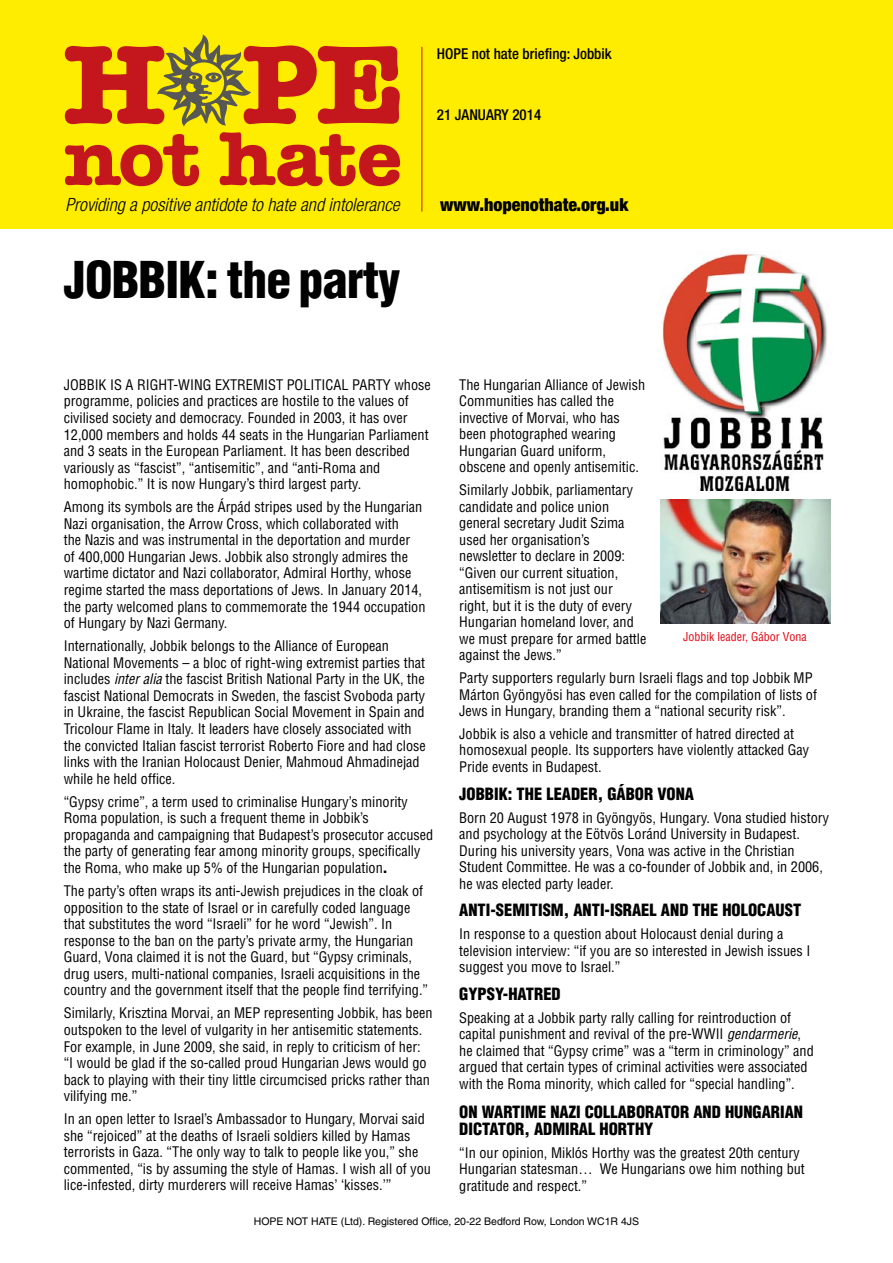
<style>
.page{position:relative;width:893px;height:1263px;background:#fff}
.page>*{position:absolute;margin:0;border:0;box-sizing:border-box;transform-origin:0 0}
.t1{font:700 115.5px "Amer Typewriter IT Cby BT";color:#c4171d}
.t2{font:700 78px "Amer Typewriter IT Cby BT";letter-spacing:-.02em;color:#c4171d}
.t3{font:900 condensed 49.5px "Helvetica";letter-spacing:-.015em;color:#000}
.t4{font:italic 300 condensed 18.3px "Helvetica Neue";color:#000}
.t5{font:900 condensed 18px "Helvetica Neue";color:#000}
.t6{font:900 condensed 16.5px/16.5px "Helvetica";color:#000}
.t7{font:500 condensed 15px "Helvetica Neue";color:#000}
.t8{font:condensed 14.25px/16.5px "Helvetica";color:#000}
.t9{font:condensed 12px "Helvetica";color:#e30613}
.t10{font:10.5px "Helvetica";color:#000}
.s1{font-style:italic}
.s2{font-weight:900}
</style>
<div class="page">
<div style="left:0;top:0;width:893px;height:229px;background:#ffed00"></div>
<hr style="left:421px;top:47px;width:1px;height:165px;background:#c4171d">
<svg style="left:157px;top:35px;width:94px;height:91px"></svg>
<img style="left:662px;top:253px;width:166px;height:237px">
<img style="left:661px;top:500px;width:169px;height:123px">
<h1 class="t1" style="left:64px;top:11px;width:344px">H PE</h1>
<h2 class="t2" style="left:64px;top:109px;width:340px">not hate</h2>
<p class="t4" style="left:65px;top:194px;width:336px">Providing a positive antidote to hate and intolerance</p>
<h3 class="t3" style="left:64px;top:249px;width:338px">JOBBIK: THE PARTY</h3>
<p class="t7" style="left:437px;top:44px;width:176px">HOPE not hate briefing: Jobbik</p>
<p class="t7" style="left:437px;top:105px;width:106px">21 January 2014</p>
<p class="t5" style="left:440px;top:194px;width:190px">www.hopenothate.org.uk</p>
<p class="t8" style="left:64px;top:376px;width:369px">Jobbik is a right-wing extremist political party whose programme, policies and practices are hostile to the values of civilised society and democracy. Founded in 2003, it has over 12,000 members and holds 44 seats in the H ungarian Parliament and 3 seats in the European Parliament. It has been described variously as “fascist”, “antisemitic”, and “anti-Roma and homophobic.” It is now H ungary’s third largest party.</p>
<p class="t8" style="left:64px;top:499px;width:363px">Among its symbols are the Árpád stripes used by the H ungarian Nazi organisation, the Arrow Cross, which collaborated with<br>the Nazis and was instrumental in the deportation and murder<br>of 400,000 H ungarian Jews. Jobbik also strongly admires the wartime dictator and Nazi collaborator, Admiral H orthy, whose regime started the mass deportations of Jews. I n January 2014, the party welcomed plans to commemorate the 1944 occupation of H ungary by Nazi Germany.</p>
<p class="t8" style="left:64px;top:638px;width:364px">I nternationally, Jobbik belongs to the Alliance of European National Movements – a bloc of right-wing extremist parties that includes <span class="s1">inter alia</span> the fascist British National Party in the UK, the fascist National Democrats in Sweden, the fascist Svoboda party in Ukraine, the fascist Republican Social Movement in Spain and Tricolour Flame in Italy. It leaders have closely associated with the convicted Italian fascist terrorist Roberto Fiore and had close links with the I ranian Holocaust Denier, Mahmoud Ahmadinejad while he held office.</p>
<p class="t8" style="left:64px;top:793px;width:371px">“Gypsy crime”, a term used to criminalise H ungary’s minority Roma population, is such a frequent theme in Jobbik’s propaganda and campaigning that Budapest’s prosecutor accused the party of generating fear among minority groups, specifically the Roma, who make up 5% of the H ungarian population<span class="s2">.</span></p>
<p class="t8" style="left:64px;top:882px;width:366px">The party’s often wraps its anti-Jewish prejudices in the cloak of opposition to the state of I srael or in carefully coded language that substitutes the word “I sraeli” for he word “Jewish”. I n response to the ban on the party’s private army, the H ungarian Guard, Vona claimed it is not the Guard, but “Gypsy criminals, drug users, multi-national companies, Israeli acquisitions in the country and the government itself that the people find terrifying.”</p>
<p class="t8" style="left:64px;top:1005px;width:180px">Similarly, Krisztina Morvai, an MEP</p>
<p class="t8" style="left:64px;top:1005px;width:370px;text-indent:200px">representing Jobbik, has been outspoken to the level of vulgarity in her antisemitic statements.<br>For example, in June 2009, she said, in reply to criticism of her:<br>“I would be glad if the so-called proud H ungarian Jews would go back to playing with their tiny little circumcised pricks rather than vilifying me.”</p>
<p class="t8" style="left:64px;top:1111px;width:369px">I n an open letter to I srael’s Ambassador to H ungary, Morvai said she “rejoiced” at the deaths of Israeli soldiers killed by Hamas terrorists in Gaza. “The only way to talk to people like you,” she commented, “is by assuming the style of Hamas. I wish all of you lice-infested, dirty murderers will receive Hamas’ ‘kisses.’”</p>
<p class="t8" style="left:459px;top:376px;width:187px">The H ungarian Alliance of Jewish<br>Communities has called the invective of Morvai, who has been photographed wearing<br>H ungarian Guard uniform, obscene and openly antisemitic.</p>
<p class="t8" style="left:459px;top:482px;width:189px">Similarly Jobbik, parliamentary candidate and police union general secretary Judit Szima used her organisation’s newsletter to declare in 2009: “Given our current situation, antisemitism is not just our<br>right, but it is the duty of every<br>H ungarian homeland lover, and we must prepare for armed battle against the Jews.”</p>
<p class="t8" style="left:459px;top:669px;width:359px">Party supporters regularly burn Israeli flags and top Jobbik MP<br>Márton Gyöngyösi has even called for the compilation of lists of<br>Jews in H ungary, branding them a “national security risk”.</p>
<p class="t8" style="left:459px;top:725px;width:351px">Jobbik is also a vehicle and transmitter of hatred directed at homosexual people. Its supporters have violently attacked Gay<br>Pride events in Budapest.</p>
<p class="t6" style="left:459px;top:785px;width:236px">JOBBIK: THE LEADER, GÁBOR VONA</p>
<p class="t8" style="left:459px;top:809px;width:371px">Born 20 August 1978 in Gyöngyös, H ungary. Vona studied history and psychology at the Eötvös Loránd University in Budapest.<br>During his university years, Vona was active in the Christian Student Committee. He was a co-founder of Jobbik and, in 2006, he was elected party leader.</p>
<p class="t6" style="left:459px;top:902px;width:344px">ANTI-SEMITISM, ANTI-ISRAEL AND THE HOLOCAUST</p>
<p class="t8" style="left:459px;top:926px;width:350px">I n response to a question about Holocaust denial during a television interview: “if you are so interested in Jewish issues I suggest you move to Israel.”</p>
<p class="t6" style="left:459px;top:986px;width:103px">GYPSY-HATRED</p>
<p class="t8" style="left:459px;top:1009px;width:333px">Speaking at a Jobbik party rally calling for reintroduction of capital punishment and revival of the pre-WWII</p>
<p class="t9" style="left:683px;top:629px;width:125px">Jobbik leader, Gábor Vona</p>
<p class="t8" style="left:459px;top:1026px;width:356px;text-indent:268px"><span class="s1">gendarmerie</span>, he claimed that “Gypsy crime” was a “term in criminology” and argued that certain types of criminal activities were associated with the Roma minority, which called for “special handling”.</p>
<p class="t6" style="left:459px;top:1104px;width:345px">ON WARTIME NAZI COLLABORATOR AND HUNGARIAN<br>DICTATOR, ADMIRAL HORTHY</p>
<p class="t8" style="left:459px;top:1144px;width:347px">“I n our opinion, Miklós H orthy was the greatest 20th century<br>H ungarian statesman… We H ungarians owe him nothing but gratitude and respect.”</p>
<p class="t10" style="left:254px;top:1215px;width:387px">HOPE NOT HATE (Ltd). Registered Office, 20-22 Bedford Row, London WC1R 4JS</p>
</div>
